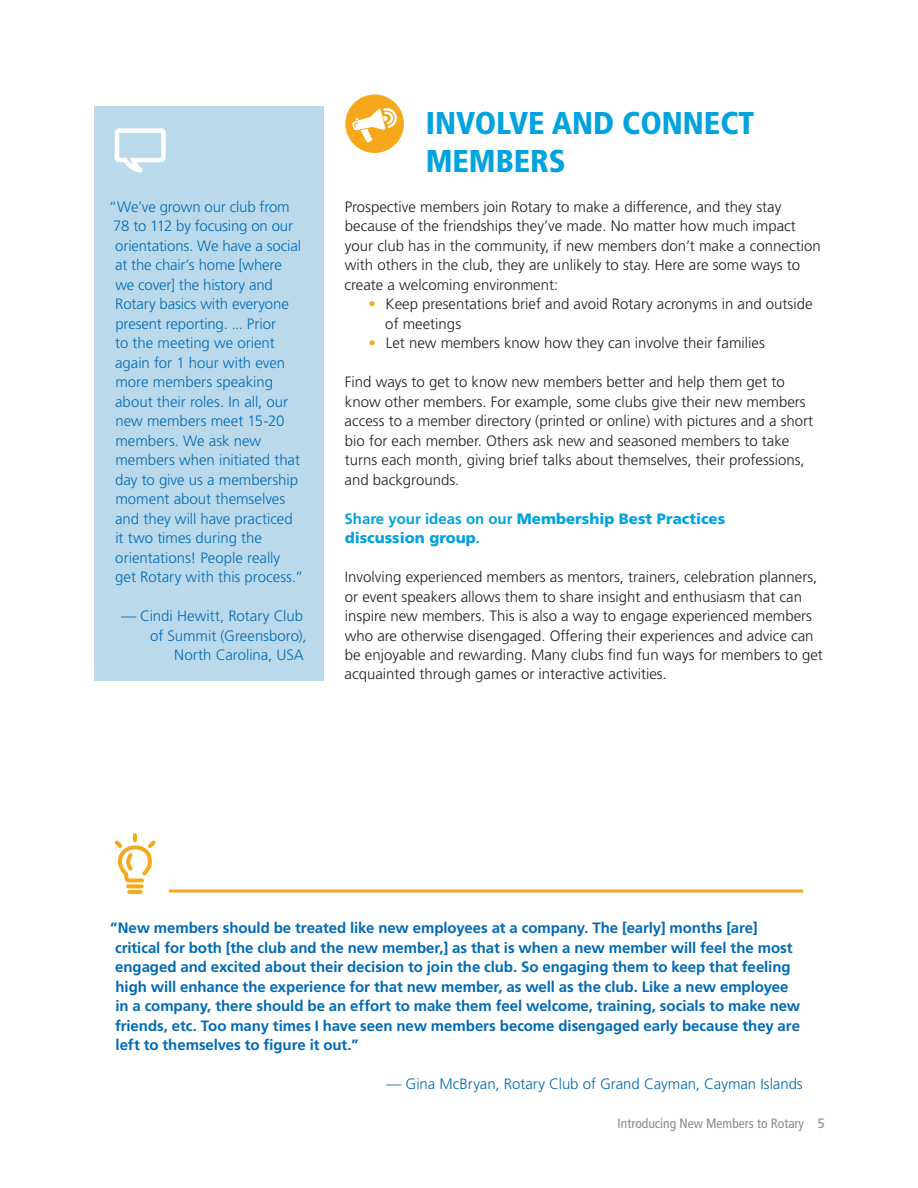
<style>
.page{position:relative;width:918px;height:1188px;background:#fff}
.page>*{position:absolute;margin:0;border:0;box-sizing:border-box;transform-origin:0 0}
.t1{font:900 condensed 31.5px/39px "Frutiger LT Std";color:#00a2e0}
.t2{font:300 15px/19.5px "Frutiger LT Std";color:#231f20}
.t3{font:300 15px/19.5px "Frutiger LT Std";letter-spacing:-.005em;color:#016ab6}
.t4{font:700 15px/19.5px "Frutiger LT Std";letter-spacing:-.005em;color:#016ab6}
.t5{font:900 15px/19.5px "Frutiger LT Std";color:#00a2e0}
.t6{font:condensed 13.5px "Frutiger LT Std";color:#8b8a8e}
.s1{color:#f5a81c}
.s2{font-weight:700}
.s3{font-stretch:normal}
</style>
<div class="page">
<hr style="left:169px;top:890px;width:634px;height:2px;background:#f5a81c">
<svg style="left:115px;top:833px;width:41px;height:61px"></svg>
<div style="left:345px;top:94px;width:59px;height:59px;background:#f5a81c;border-radius:50%"></div>
<svg style="left:352px;top:108px;width:46px;height:35px"></svg>
<div style="left:94px;top:106px;width:230px;height:574px;background:#badaec"></div>
<svg style="left:115px;top:128px;width:51px;height:45px"></svg>
<p class="t3" style="left:109px;top:197px;width:196px">“We’ve grown our club from<br>78 to 112 by focusing on our orientations. We have a social at the chair’s home [where<br>we cover] the history and<br>Rotary basics with everyone present reporting. ... Prior<br>to the meeting we orient again for 1 hour with even more members speaking about their roles. In all, our new members meet 15‑20 members. We ask new members when initiated that day to give us a membership moment about themselves and they will have practiced<br>it two times during the orientations! People really<br>get Rotary with this process.”</p>
<p class="t3" style="left:121px;top:606px;width:187px;text-align:right">— Cindi Hewitt, Rotary Club of Summit (Greensboro),<br>North Carolina, USA</p>
<h1 class="t1" style="left:426px;top:103px;width:330px">INVOLVE AND CONNECT<br>MEMBERS</h1>
<p class="t2" style="left:345px;top:197px;width:478px">Prospective members join Rotary to make a difference, and they stay because of the friendships they’ve made. No matter how much impact your club has in the community, if new members don’t make a connection with others in the club, they are unlikely to stay. Here are some ways to create a welcoming environment:</p>
<p class="t2" style="left:385px;top:294px;width:429px;text-indent:-17px"><span class="s1">•</span> Keep presentations brief and avoid Rotary acronyms in and outside of meetings</p>
<p class="t2" style="left:369px;top:333px;width:398px"><span class="s1">•</span> Let new members know how they can involve their families</p>
<p class="t2" style="left:345px;top:372px;width:470px">Find ways to get to know new members better and help them get to know other members. For example, some clubs give their new members access to a member directory (printed or online) with pictures and a short bio for each member. Others ask new and seasoned members to take turns each month, giving brief talks about themselves, their professions, and backgrounds.</p>
<p class="t5" style="left:345px;top:508px;width:382px"><span class="s2">Share your ideas on our</span> Membership Best Practices discussion group<span class="s2">.</span></p>
<p class="t2" style="left:345px;top:567px;width:480px">Involving experienced members as mentors, trainers, celebration planners, or event speakers allows them to share insight and enthusiasm that can inspire new members. This is also a way to engage experienced members who are otherwise disengaged. Offering their experiences and advice can be enjoyable and rewarding. Many clubs find fun ways for members to get acquainted through games or interactive activities.</p>
<p class="t4" style="left:115px;top:918px;width:687px;text-indent:-5px">“New members should be treated like new employees at a company. The [early] months [are] critical for both [the club and the new member,] as that is when a new member will feel the most engaged and excited about their decision to join the club. So engaging them to keep that feeling high will enhance the experience for that new member, as well as the club. Like a new employee in a company, there should be an effort to make them feel welcome, training, socials to make new friends, etc. Too many times I have seen new members become disengaged early because they are left to themselves to figure it out.”</p>
<p class="t3" style="left:386px;top:1074px;width:418px">— Gina McBryan, Rotary Club of Grand Cayman, Cayman Islands</p>
<p class="t6" style="left:618px;top:1115px;width:209px">Introducing New Members to Rotary <span class="s3">5</span></p>
</div>
